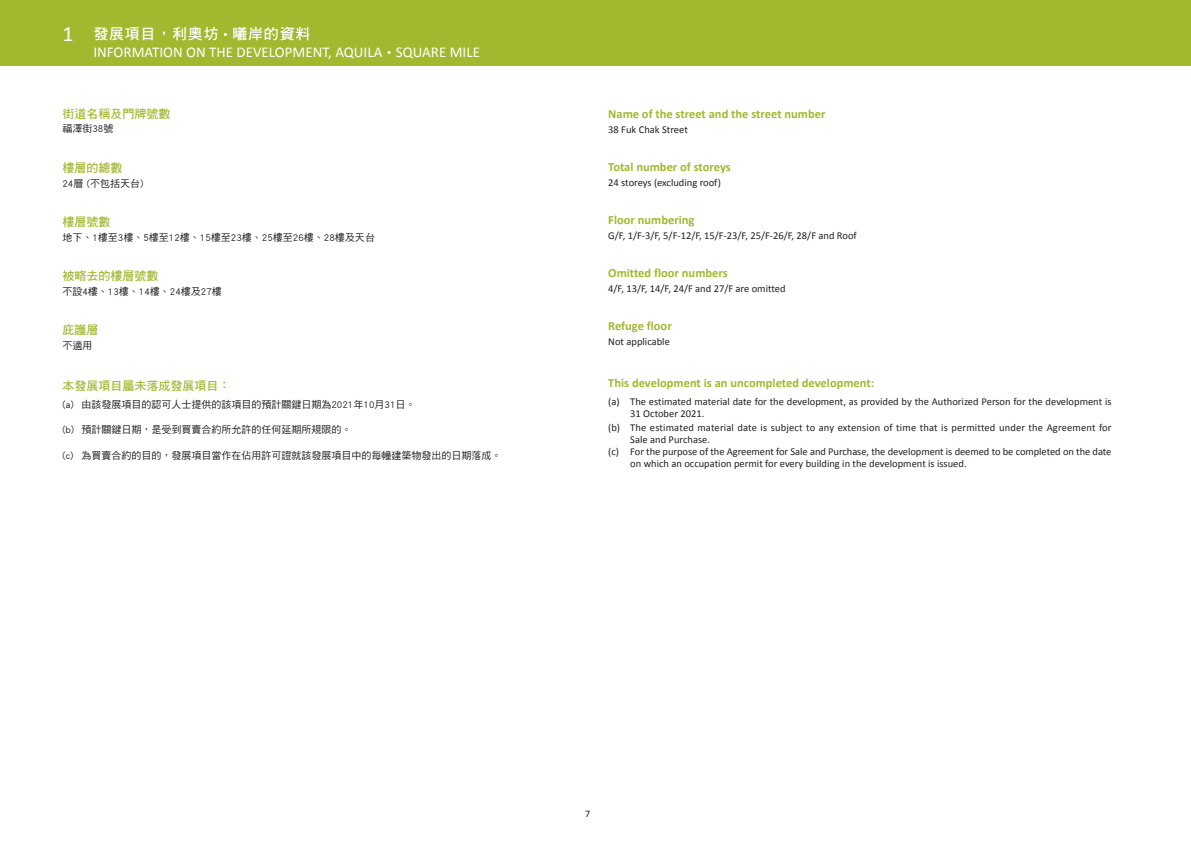
<style>
.page{position:relative;width:1191px;height:842px;background:#fff}
.page>*{position:absolute;margin:0;border:0;box-sizing:border-box;transform-origin:0 0}
.t1{font:15px "Calibri";color:#fff}
.t2{font:15px "DF Hei Std W7";letter-spacing:.05em;color:#fff}
.t3{font:700 12.5px "Calibri";color:#a2b82f}
.t4{font:12px "DF Hei Std W7";color:#a2b82f}
.t5{font:10.5px/12px "Calibri";color:#231f20}
.t6{font:10px "DF Hei Std W5";color:#231f20}
.t7{font:10px "Calibri";color:#231f20}
.s1{font-family:"Calibri";font-size:22px}
</style>
<div class="page">
<div style="left:0;top:0;width:1191px;height:65px;background:#a2b82f"></div>
<h1 class="t2" style="left:62px;top:26px;width:249px"><span class="s1">1</span> 發展項目，利奧坊 <sup>.</sup> 曦岸的資料</h1>
<h1 class="t1" style="left:93px;top:43px;width:388px">INFORMATION ON THE DEVELOPMENT, AQUILA <sup>.</sup> SQUARE MILE</h1>
<p class="t4" style="left:62px;top:107px;width:109px">街道名稱及門牌號數</p>
<p class="t6" style="left:62px;top:123px;width:52px">福澤街38號</p>
<p class="t4" style="left:62px;top:161px;width:61px">樓層的總數</p>
<p class="t6" style="left:62px;top:178px;width:82px">24層 (不包括天台)</p>
<p class="t4" style="left:62px;top:215px;width:49px">樓層號數</p>
<p class="t6" style="left:62px;top:232px;width:314px">地下、1樓至3樓、5樓至12樓、15樓至23樓、25樓至26樓、28樓及天台</p>
<p class="t4" style="left:62px;top:269px;width:97px">被略去的樓層號數</p>
<p class="t6" style="left:62px;top:286px;width:161px">不設4樓、13樓、14樓、24樓及27樓</p>
<p class="t4" style="left:62px;top:323px;width:37px">庇護層</p>
<p class="t6" style="left:62px;top:340px;width:31px">不適用</p>
<p class="t4" style="left:62px;top:379px;width:169px">本發展項目屬未落成發展項目：</p>
<p class="t6" style="left:62px;top:399px;width:354px">(a) 由該發展項目的認可人士提供的該項目的預計關鍵日期為2021年10月31日。</p>
<p class="t6" style="left:62px;top:424px;width:290px">(b) 預計關鍵日期，是受到買賣合約所允許的任何延期所規限的。</p>
<p class="t6" style="left:62px;top:450px;width:440px">(c) 為買賣合約的目的，發展項目當作在佔用許可證就該發展項目中的每幢建築物發出的日期落成。</p>
<p class="t3" style="left:608px;top:105px;width:219px">Name of the street and the street number</p>
<p class="t5" style="left:608px;top:123px;width:81px">38 Fuk Chak Street</p>
<p class="t3" style="left:608px;top:158px;width:124px">Total number of storeys</p>
<p class="t5" style="left:608px;top:176px;width:114px">24 storeys (excluding roof)</p>
<p class="t3" style="left:608px;top:211px;width:88px">Floor numbering</p>
<p class="t5" style="left:608px;top:229px;width:250px">G/F, 1/F-3/F, 5/F-12/F, 15/F-23/F, 25/F-26/F, 28/F and Roof</p>
<p class="t3" style="left:608px;top:264px;width:121px">Omitted floor numbers</p>
<p class="t5" style="left:608px;top:282px;width:179px">4/F, 13/F, 14/F, 24/F and 27/F are omitted</p>
<p class="t3" style="left:608px;top:317px;width:65px">Refuge floor</p>
<p class="t5" style="left:608px;top:335px;width:63px">Not applicable</p>
<p class="t3" style="left:608px;top:374px;width:267px">This development is an uncompleted development:</p>
<p class="t5" style="left:630px;top:395px;width:483px;text-indent:-22px">(a) The estimated material date for the development, as provided by the Authorized Person for the development is<br>31 October 2021.</p>
<p class="t5" style="left:608px;top:421px;width:505px">(b) The estimated material date is subject to any extension of time that is permitted under the Agreement for</p>
<p class="t5" style="left:630px;top:433px;width:81px">Sale and Purchase.</p>
<p class="t5" style="left:608px;top:445px;width:505px">(c) For the purpose of the Agreement for Sale and Purchase, the development is deemed to be completed on the date</p>
<p class="t5" style="left:630px;top:457px;width:338px">on which an occupation permit for every building in the development is issued.</p>
<p class="t7" style="left:585px;top:807px;width:7px">7</p>
</div>
